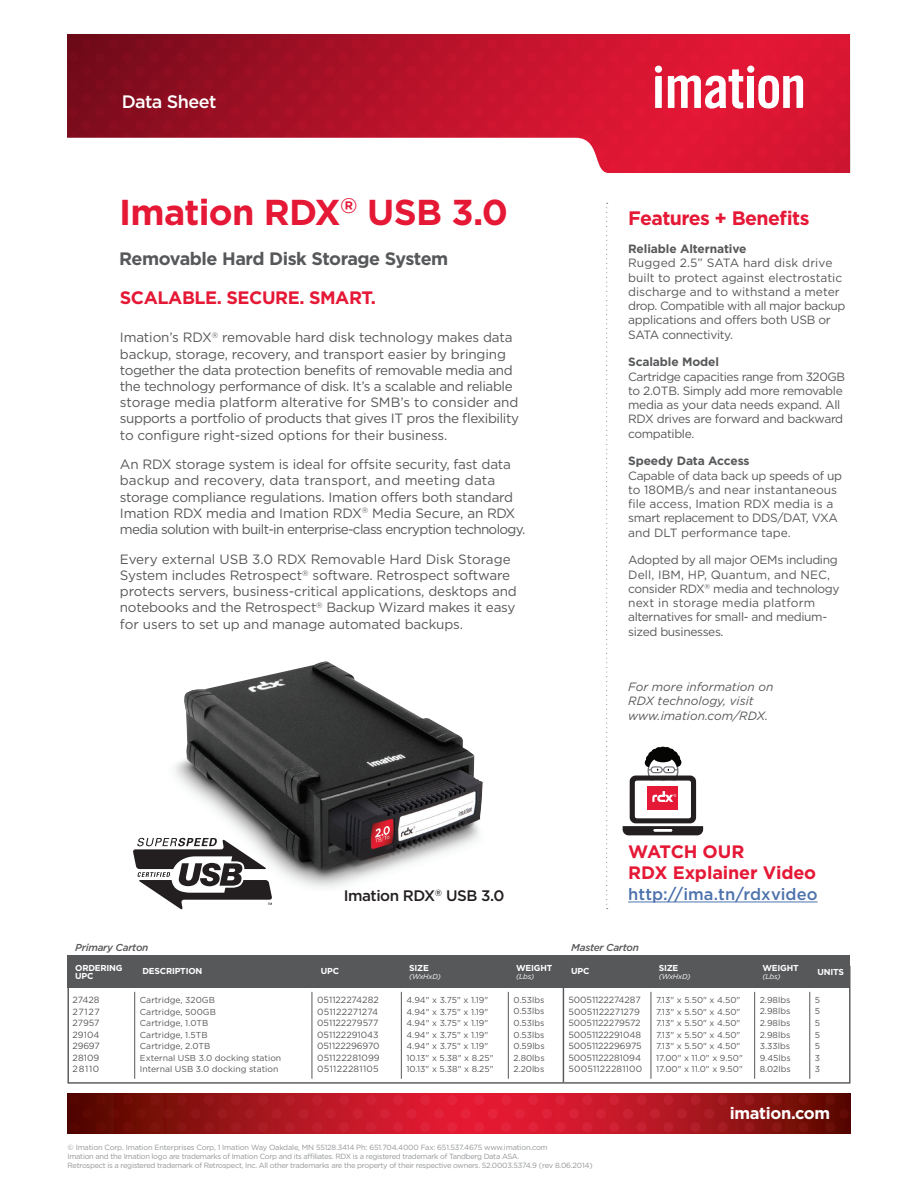
<style>
.page{position:relative;width:918px;height:1188px;background:#fff}
.page>*{position:absolute;margin:0;border:0;box-sizing:border-box;transform-origin:0 0}
.t1{font:700 36px "Gotham";letter-spacing:-.02em;color:#e51836}
.t2{font:700 19.5px "Gotham";letter-spacing:-.03em;color:#e51836}
.t3{font:700 18px "Gotham";letter-spacing:-.025em;color:#57585a}
.t4{font:700 18px/21px "Gotham";letter-spacing:-.005em;color:#e51836}
.t5{font:700 18px "Gotham";letter-spacing:-.025em;color:#e51836}
.t6{font:500 18px "Gotham";letter-spacing:-.03em;color:#fff}
.t7{font:500 16.5px "Gotham";letter-spacing:.005em;color:#4d72ac}
.t8{font:700 16.5px "Gotham";letter-spacing:-.02em;color:#fff}
.t9{font:500 15.3px "Gotham";letter-spacing:-.03em;color:#231f20}
.t10{font:13.5px/16.2px "Gotham";letter-spacing:-.015em;color:#57585a}
.t11{font:12px/14.2px "Gotham";letter-spacing:-.025em;color:#57585a}
.t12{font:italic 12px/14.2px "Gotham";color:#57585a}
.t13{font:700 12px "Gotham";letter-spacing:-.01em;color:#57585a}
.t14{font:italic 500 10.05px "Gotham";letter-spacing:-.025em;color:#57585a}
.t15{font:9px/11.6px "Gotham";color:#57585a}
.t16{font:8.7px/11.6px "Gotham";color:#57585a}
.t17{font:700 8.7px/8.7px "Gotham";letter-spacing:-.025em;color:#fff}
.t18{font:7.5px/9px "Gotham";letter-spacing:-.04em;color:#939598}
.t19{font:italic 7.2px "Gotham";letter-spacing:-.025em;color:#fff}
.t20{font:4.05px "Helvetica";color:#fff}
</style>
<div class="page">
<svg style="left:422px;top:34px;width:428px;height:104px;background:#d21531"></svg>
<svg style="left:68px;top:34px;width:354px;height:104px;background:#980f23"></svg>
<svg style="left:655px;top:76px;width:7px;height:32px"></svg>
<svg style="left:668px;top:69px;width:75px;height:40px"></svg>
<svg style="left:758px;top:75px;width:45px;height:34px"></svg>
<div style="left:747px;top:76px;width:7px;height:32px;background:#fff"></div>
<div style="left:655px;top:66px;width:7px;height:7px;background:#fff;border-radius:50%"></div>
<div style="left:747px;top:66px;width:7px;height:7px;background:#fff;border-radius:50%"></div>
<svg style="left:579px;top:138px;width:272px;height:35px;background:#dc243f"></svg>
<svg style="left:68px;top:1094px;width:782px;height:40px;background:#a9151e"></svg>
<hr style="left:606px;top:202px;width:4px;height:708px;background:#231f20;opacity:.75">
<img style="left:175px;top:661px;width:308px;height:227px">
<svg style="left:133px;top:838px;width:141px;height:72px"></svg>
<div style="left:68px;top:956px;width:782px;height:32px;background:#57585a"></div>
<div style="left:67px;top:966px;width:783px;height:118px;border:1px solid #57585a"></div>
<hr style="left:134px;top:992px;width:1px;height:87px;background:#57585a">
<hr style="left:312px;top:992px;width:1px;height:87px;background:#57585a">
<hr style="left:401px;top:992px;width:1px;height:87px;background:#57585a">
<hr style="left:508px;top:992px;width:1px;height:87px;background:#57585a">
<hr style="left:651px;top:992px;width:1px;height:87px;background:#57585a">
<hr style="left:754px;top:992px;width:1px;height:87px;background:#57585a">
<hr style="left:809px;top:992px;width:1px;height:87px;background:#57585a">
<hr style="left:563px;top:982px;width:1px;height:100px;background:#57585a">
<svg style="left:623px;top:746px;width:80px;height:89px"></svg>
<hr style="left:628px;top:902px;width:190px;height:1px;background:#4d72ac">
<h3 class="t6" style="left:122px;top:92px;width:96px">Data Sheet</h3>
<h1 class="t1" style="left:119px;top:192px;width:391px">Imation RDX<sup>®</sup> USB 3.0</h1>
<h3 class="t3" style="left:119px;top:248px;width:331px">Removable Hard Disk Storage System</h3>
<h3 class="t5" style="left:120px;top:287px;width:258px">SCALABLE. SECURE. SMART.</h3>
<p class="t10" style="left:120px;top:329px;width:401px">Imation’s RDX<sup>®</sup> removable hard disk technology makes data backup, storage, recovery, and transport easier by bringing together the data protection benefits of removable media and the technology performance of disk. It’s a scalable and reliable storage media platform alterative for SMB’s to consider and supports a portfolio of products that gives IT pros the flexibility to configure right-sized options for their business.</p>
<p class="t10" style="left:120px;top:456px;width:407px">An RDX storage system is ideal for offsite security, fast data backup and recovery, data transport, and meeting data storage compliance regulations. Imation offers both standard Imation RDX media and Imation RDX<sup>®</sup> Media Secure, an RDX media solution with built-in enterprise-class encryption technology.</p>
<p class="t10" style="left:120px;top:551px;width:399px">Every external USB 3.0 RDX Removable Hard Disk Storage System includes Retrospect<sup>®</sup> software. Retrospect software protects servers, business-critical applications, desktops and notebooks and the Retrospect<sup>®</sup> Backup Wizard makes it easy for users to set up and manage automated backups.</p>
<p class="t9" style="left:344px;top:887px;width:162px">Imation RDX<sup>®</sup> USB 3.0</p>
<h2 class="t2" style="left:628px;top:207px;width:183px">Features + Benefits</h2>
<p class="t13" style="left:628px;top:242px;width:120px">Reliable Alternative</p>
<p class="t11" style="left:628px;top:256px;width:219px">Rugged 2.5” SATA hard disk drive built to protect against electrostatic discharge and to withstand a meter drop. Compatible with all major backup applications and offers both USB or SATA connectivity.</p>
<p class="t13" style="left:628px;top:355px;width:92px">Scalable Model</p>
<p class="t11" style="left:628px;top:369px;width:218px">Cartridge capacities range from 320GB to 2.0TB. Simply add more removable media as your data needs expand. All<br>RDX drives are forward and backward compatible.</p>
<p class="t13" style="left:628px;top:454px;width:123px">Speedy Data Access</p>
<p class="t11" style="left:628px;top:468px;width:215px">Capable of data back up speeds of up to 180MB/s and near instantaneous file access, Imation RDX media is a smart replacement to DDS/DAT, VXA and DLT performance tape.</p>
<p class="t11" style="left:628px;top:553px;width:213px">Adopted by all major OEMs including<br>Dell, IBM, HP, Quantum, and NEC, consider RDX<sup>®</sup> media and technology next in storage media platform alternatives for small- and medium&shy;sized businesses.</p>
<p class="t12" style="left:628px;top:680px;width:147px">For more information on<br>RDX technology, visit www.imation.com/RDX.</p>
<p class="t20" style="left:673px;top:793px;width:4px">®</p>
<h3 class="t4" style="left:628px;top:840px;width:190px">WATCH OUR<br>RDX Explainer Video</h3>
<p class="t7" style="left:628px;top:885px;width:191px">http://ima.tn/rdxvideo</p>
<p class="t14" style="left:75px;top:942px;width:75px">Primary Carton</p>
<p class="t14" style="left:571px;top:942px;width:69px">Master Carton</p>
<p class="t17" style="left:75px;top:963px;width:49px">ORDERING<br>UPC</p>
<p class="t17" style="left:409px;top:964px;width:21px">SIZE</p>
<p class="t17" style="left:142px;top:967px;width:61px">DESCRIPTION</p>
<p class="t17" style="left:321px;top:967px;width:20px">UPC</p>
<p class="t17" style="left:516px;top:964px;width:38px">WEIGHT</p>
<p class="t17" style="left:571px;top:967px;width:20px">UPC</p>
<p class="t19" style="left:516px;top:972px;width:20px">(Lbs)</p>
<p class="t19" style="left:409px;top:972px;width:33px">(WxHxD)</p>
<p class="t17" style="left:659px;top:964px;width:21px">SIZE</p>
<p class="t19" style="left:659px;top:972px;width:33px">(WxHxD)</p>
<p class="t17" style="left:762px;top:964px;width:38px">WEIGHT</p>
<p class="t19" style="left:762px;top:972px;width:20px">(Lbs)</p>
<p class="t17" style="left:818px;top:967px;width:28px">UNITS</p>
<p class="t15" style="left:73px;top:994px;width:29px;text-align:justify">27428<br>27127<br>27957<br>29104<br>29697<br>28109<br>28110</p>
<p class="t16" style="left:140px;top:994px;width:143px">Cartridge, 320GB<br>Cartridge, 500GB<br>Cartridge, 1.0TB<br>Cartridge, 1.5TB<br>Cartridge, 2.0TB<br>External USB 3.0 docking station<br>Internal USB 3.0 docking station</p>
<p class="t15" style="left:317px;top:994px;width:64px">051122274282<br>051122271274<br>051122279577<br>051122291043<br>051122296970<br>051122281099<br>051122281105</p>
<p class="t16" style="left:406px;top:994px;width:89px">4.94" x 3.75" x 1.19"<br>4.94" x 3.75" x 1.19"<br>4.94" x 3.75" x 1.19"<br>4.94" x 3.75" x 1.19"<br>4.94" x 3.75" x 1.19"<br>10.13" x 5.38" x 8.25"<br>10.13" x 5.38" x 8.25"</p>
<p class="t16" style="left:513px;top:994px;width:33px;text-align:justify">0.53lbs 0.53lbs 0.53lbs 0.53lbs 0.59lbs 2.80lbs 2.20lbs</p>
<p class="t15" style="left:569px;top:994px;width:75px">50051122274287<br>50051122271279<br>50051122279572<br>50051122291048<br>50051122296975<br>50051122281094<br>50051122281100</p>
<p class="t16" style="left:656px;top:994px;width:88px">7.13" x 5.50" x 4.50"<br>7.13" x 5.50" x 4.50"<br>7.13" x 5.50" x 4.50"<br>7.13" x 5.50" x 4.50"<br>7.13" x 5.50" x 4.50"<br>17.00" x 11.0" x 9.50"<br>17.00" x 11.0" x 9.50"</p>
<p class="t16" style="left:760px;top:994px;width:33px;text-align:justify">2.98lbs 2.98lbs 2.98lbs 2.98lbs 3.33lbs 9.45lbs 8.02lbs</p>
<p class="t16" style="left:815px;top:994px;width:7px;text-align:justify">5<br>5<br>5<br>5<br>5<br>3<br>3</p>
<p class="t18" style="left:68px;top:1143px;width:526px">© Imation Corp. Imation Enterprises Corp, 1 Imation Way Oakdale, MN 55128.3414 Ph: 651.704.4000 Fax: 651.537.4675 www.imation.com<br>Imation and the Imation logo are trademarks of Imation Corp and its affiliates. RDX is a registered trademark of Tandberg Data ASA.<br>Retrospect is a registered trademark of Retrospect, Inc. All other trademarks are the property of their respective owners. 52.0003.5374.9 (rev 8.06.2014)</p>
<p class="t8" style="left:730px;top:1103px;width:102px">imation.com</p>
</div>
